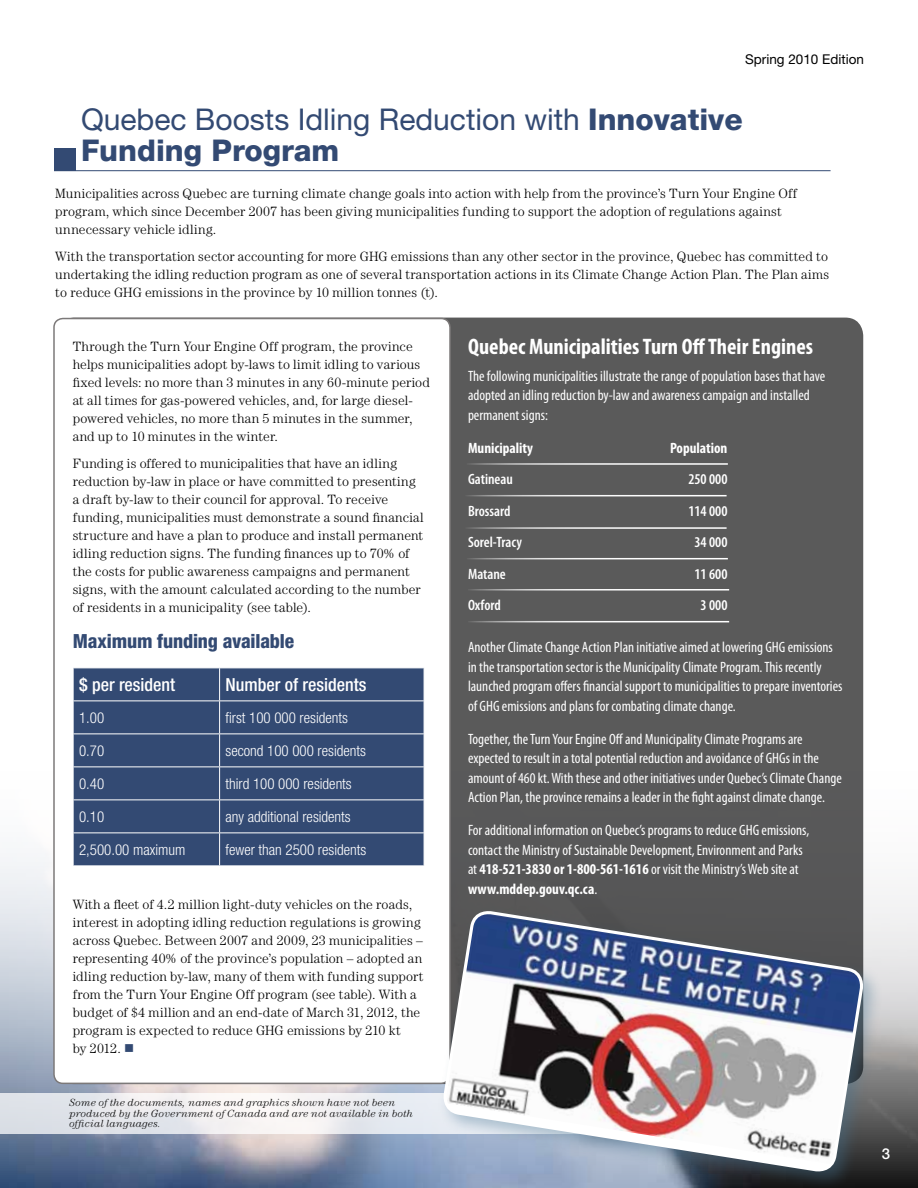
<style>
.page{position:relative;width:918px;height:1188px;background:#fff}
.page>*{position:absolute;margin:0;border:0;box-sizing:border-box;transform-origin:0 0}
.t1{font:30px/31.5px "Helvetica Neue LT Std";color:#334a73}
.t2{font:700 condensed 22.5px "Myriad Pro";color:#fff}
.t3{font:800 condensed 19.5px "Helvetica Neue LT Std";letter-spacing:-.01em;color:#334a73}
.t4{font:500 condensed 18px "Helvetica Neue LT Std";color:#fff}
.t5{font:condensed 15px/19.5px "Myriad Pro";color:#fff}
.t6{font:300 condensed 15px "Helvetica Neue LT Std";color:#fff}
.t7{font:600 condensed 15px "Myriad Pro";color:#fff}
.t8{font:700 condensed 15px "Myriad Pro";color:#fff}
.t9{font:500 15px "Helvetica Neue LT Std";color:#fff}
.t10{font:300 13.5px/18px "Century Std";letter-spacing:.01em;color:#000}
.t11{font:13.5px "Helvetica Neue LT Std";color:#000}
.t12{font:italic 300 10.5px/10.5px "Century Std";letter-spacing:.02em;color:#000}
.s1{font-weight:800}
.s2{color:#334a73}
.s3{font-weight:700}
</style>
<div class="page">
<hr style="left:54px;top:170px;width:777px;height:1px;background:#334a73">
<div style="left:54px;top:148px;width:21px;height:23px;background:#334a73"></div>
<img style="left:0;top:743px;width:918px;height:445px">
<svg style="left:0;top:1093px;width:437px;height:41px"></svg>
<div style="left:56px;top:318px;width:807px;height:766px;background:#5a5a5a;border-radius:18px"></div>
<div style="left:54px;top:319px;width:396px;height:764px;background:#fff;border-radius:9px"></div>
<div style="left:74px;top:669px;width:350px;height:197px;background:#334a73"></div>
<hr style="left:219px;top:668px;width:1px;height:32px;background:#fff">
<hr style="left:73px;top:700px;width:147px;height:1px;background:#fff">
<hr style="left:220px;top:700px;width:204px;height:1px;background:#fff">
<hr style="left:219px;top:701px;width:1px;height:33px;background:#fff">
<hr style="left:73px;top:734px;width:147px;height:1px;background:#fff">
<hr style="left:220px;top:734px;width:204px;height:1px;background:#fff">
<hr style="left:219px;top:734px;width:1px;height:32px;background:#fff">
<hr style="left:73px;top:766px;width:147px;height:1px;background:#fff">
<hr style="left:220px;top:766px;width:204px;height:1px;background:#fff">
<hr style="left:219px;top:767px;width:1px;height:33px;background:#fff">
<hr style="left:73px;top:800px;width:147px;height:1px;background:#fff">
<hr style="left:220px;top:800px;width:204px;height:1px;background:#fff">
<hr style="left:219px;top:800px;width:1px;height:32px;background:#fff">
<hr style="left:73px;top:832px;width:147px;height:1px;background:#fff">
<hr style="left:220px;top:832px;width:204px;height:1px;background:#fff">
<hr style="left:219px;top:833px;width:1px;height:33px;background:#fff">
<div style="left:53px;top:318px;width:398px;height:766px;border:2px solid #7c7979;border-radius:9px"></div>
<div style="left:437px;top:905px;width:445px;height:283px;background:#437291;opacity:.39"></div>
<img style="left:442px;top:909px;width:423px;height:264px">
<hr style="left:467px;top:463px;width:261px;height:2px;background:#fff">
<hr style="left:465px;top:495px;width:262px;height:1px;background:#fff">
<hr style="left:465px;top:527px;width:262px;height:2px;background:#fff">
<hr style="left:467px;top:558px;width:261px;height:1px;background:#fff">
<hr style="left:468px;top:589px;width:261px;height:2px;background:#fff">
<hr style="left:468px;top:621px;width:261px;height:1px;background:#fff">
<p class="t11" style="left:745px;top:51px;width:120px">Spring 2010 Edition</p>
<h1 class="t1" style="left:81px;top:103px;width:663px">Quebec Boosts Idling Reduction with <span class="s1">Innovative<br>Funding Program</span></h1>
<p class="t10" style="left:55px;top:184px;width:743px">Municipalities across Quebec are turning climate change goals into action with help from the province’s Turn Your Engine Off program, which since December 2007 has been giving municipalities funding to support the adoption of regulations against unnecessary vehicle idling.</p>
<p class="t10" style="left:55px;top:247px;width:776px;text-align:justify">With the transportation sector accounting for more GHG emissions than any other sector in the province, Quebec has committed to undertaking the idling reduction program as one of several transportation actions in its Climate Change Action Plan. The Plan aims to reduce GHG emissions in the province by 10 million tonnes (t).</p>
<p class="t10" style="left:73px;top:337px;width:359px">Through the Turn Your Engine Off program, the province helps municipalities adopt by-laws to limit idling to various fixed levels: no more than 3 minutes in any 60-minute period at all times for gas-powered vehicles, and, for large diesel&shy;powered vehicles, no more than 5 minutes in the summer, and up to 10 minutes in the winter.</p>
<p class="t10" style="left:73px;top:454px;width:352px">Funding is offered to municipalities that have an idling reduction by-law in place or have committed to presenting a draft by-law to their council for approval. To receive funding, municipalities must demonstrate a sound financial structure and have a plan to produce and install permanent idling reduction signs. The funding finances up to 70% of the costs for public awareness campaigns and permanent signs, with the amount calculated according to the number of residents in a municipality (see table).</p>
<h3 class="t3" style="left:73px;top:629px;width:223px">Maximum funding available</h3>
<h3 class="t4" style="left:79px;top:674px;width:98px">$ per resident</h3>
<h3 class="t4" style="left:226px;top:674px;width:142px">Number of residents</h3>
<p class="t6" style="left:79px;top:709px;width:27px">1.00</p>
<p class="t6" style="left:226px;top:709px;width:124px">first 100 000 residents</p>
<p class="t6" style="left:79px;top:742px;width:27px">0.70</p>
<p class="t6" style="left:226px;top:742px;width:142px">second 100 000 residents</p>
<p class="t6" style="left:79px;top:775px;width:27px">0.40</p>
<p class="t6" style="left:226px;top:775px;width:128px">third 100 000 residents</p>
<p class="t6" style="left:79px;top:808px;width:27px">0.10</p>
<p class="t6" style="left:226px;top:808px;width:127px">any additional residents</p>
<p class="t6" style="left:79px;top:841px;width:108px">2,500.00 maximum</p>
<p class="t6" style="left:226px;top:841px;width:142px">fewer than 2500 residents</p>
<p class="t10" style="left:73px;top:895px;width:352px">With a fleet of 4.2 million light-duty vehicles on the roads, interest in adopting idling reduction regulations is growing across Quebec. Between 2007 and 2009, 23 municipalities – representing 40% of the province’s population – adopted an idling reduction by-law, many of them with funding support from the Turn Your Engine Off program (see table). With a budget of $4 million and an end-date of March 31, 2012, the program is expected to reduce GHG emissions by 210 kt<br>by 2012. <span class="s2">■</span></p>
<p class="t12" style="left:69px;top:1097px;width:345px">Some of the documents, names and graphics shown have not been produced by the Government of Canada and are not available in both official languages.</p>
<h2 class="t2" style="left:468px;top:332px;width:347px">Quebec Municipalities Turn Off Their Engines</h2>
<p class="t5" style="left:468px;top:366px;width:359px">The following municipalities illustrate the range of population bases that have adopted an idling reduction by-law and awareness campaign and installed permanent signs:</p>
<p class="t8" style="left:468px;top:439px;width:67px">Municipality</p>
<p class="t8" style="left:670px;top:439px;width:59px">Population</p>
<p class="t7" style="left:468px;top:470px;width:46px">Gatineau</p>
<p class="t7" style="left:688px;top:470px;width:41px">250 000</p>
<p class="t7" style="left:468px;top:502px;width:44px">Brossard</p>
<p class="t7" style="left:688px;top:502px;width:41px">114 000</p>
<p class="t7" style="left:468px;top:533px;width:56px">Sorel-Tracy</p>
<p class="t7" style="left:695px;top:533px;width:34px">34 000</p>
<p class="t7" style="left:468px;top:565px;width:39px">Matane</p>
<p class="t7" style="left:695px;top:565px;width:34px">11 600</p>
<p class="t7" style="left:468px;top:596px;width:34px">Oxford</p>
<p class="t7" style="left:701px;top:596px;width:28px">3 000</p>
<p class="t5" style="left:468px;top:638px;width:376px">Another Climate Change Action Plan initiative aimed at lowering GHG emissions in the transportation sector is the Municipality Climate Program. This recently launched program offers financial support to municipalities to prepare inventories of GHG emissions and plans for combating climate change.</p>
<p class="t5" style="left:468px;top:729px;width:375px">Together, the Turn Your Engine Off and Municipality Climate Programs are expected to result in a total potential reduction and avoidance of GHGs in the amount of 460 kt. With these and other initiatives under Quebec’s Climate Change Action Plan, the province remains a leader in the fight against climate change.</p>
<p class="t5" style="left:468px;top:821px;width:343px">For additional information on Quebec’s programs to reduce GHG emissions, contact the Ministry of Sustainable Development, Environment and Parks at <span class="s3">418-521-3830 or 1-800-561-1616</span> or visit the Ministry’s Web site at <span class="s3">www.mddep.gouv.qc.ca</span>.</p>
<p class="t9" style="left:882px;top:1145px;width:10px">3</p>
</div>
